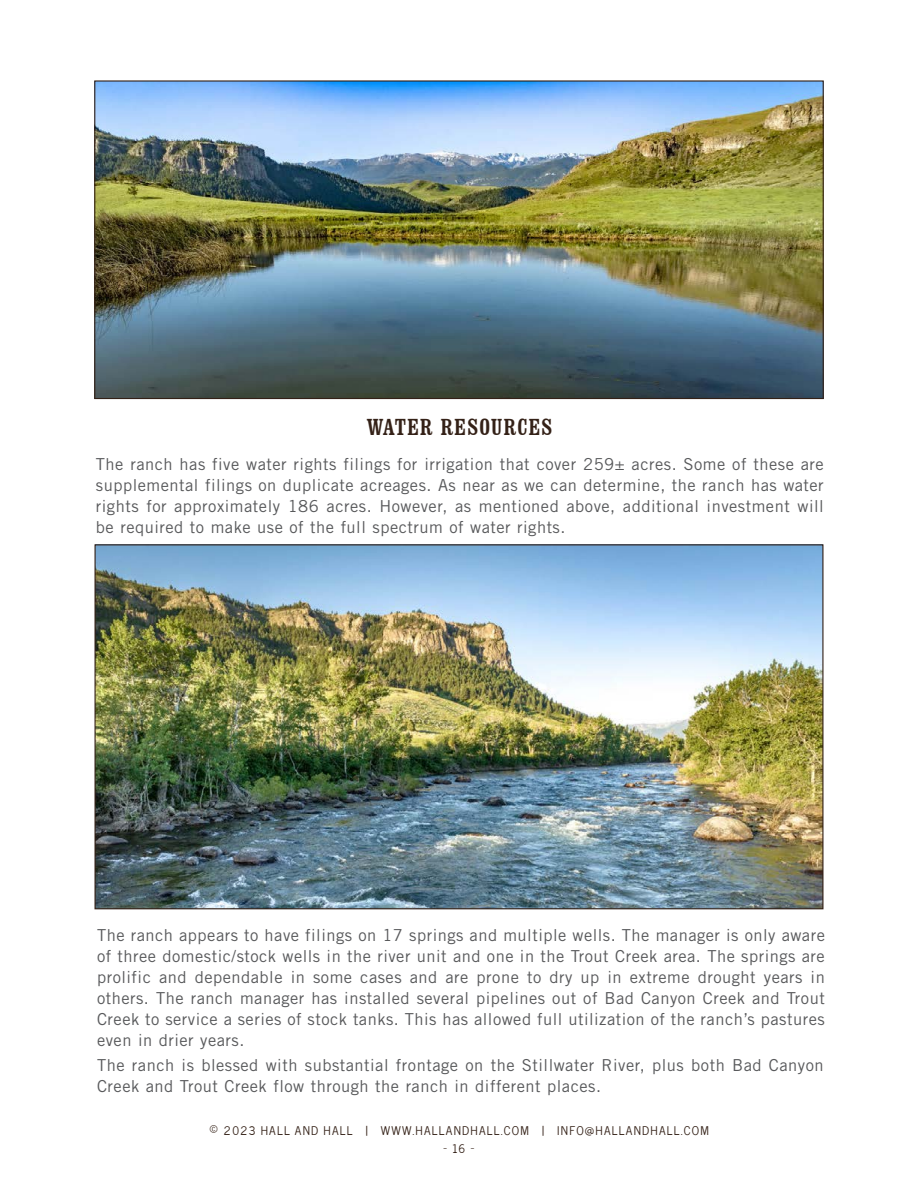
<style>
.page{position:relative;width:918px;height:1188px;background:#fff}
.page>*{position:absolute;margin:0;border:0;box-sizing:border-box;transform-origin:0 0}
.t1{font:condensed 24px "Clarendon BT";letter-spacing:.04em;color:#342117}
.t2{font:16.5px/21px "Trade Gothic LT Std";letter-spacing:.03em;color:#58595b;text-align:justify}
.t3{font:12px "News Cycle";letter-spacing:.1em;color:#342117}
.s1{font-size:16.5px}
</style>
<div class="page">
<img style="left:96px;top:546px;width:726px;height:361px">
<img style="left:96px;top:82px;width:726px;height:315px">
<h1 class="t1" style="left:367px;top:412px;width:187px">WATER RESOURCES</h1>
<p class="t2" style="left:96px;top:453px;width:729px">The ranch has five water rights filings for irrigation that cover 259± acres. Some of these are supplemental filings on duplicate acreages. As near as we can determine, the ranch has water rights for approximately 186 acres. However, as mentioned above, additional investment will be required to make use of the full spectrum of water rights.</p>
<p class="t2" style="left:97px;top:924px;width:729px">The ranch appears to have filings on 17 springs and multiple wells. The manager is only aware of three domestic/stock wells in the river unit and one in the Trout Creek area. The springs are prolific and dependable in some cases and are prone to dry up in extreme drought years in others. The ranch manager has installed several pipelines out of Bad Canyon Creek and Trout Creek to service a series of stock tanks. This has allowed full utilization of the ranch’s pastures even in drier years.</p>
<p class="t2" style="left:97px;top:1055px;width:728px">The ranch is blessed with substantial frontage on the Stillwater River, plus both Bad Canyon<br>Creek and Trout Creek flow through the ranch in different places.</p>
<p class="t3" style="left:209px;top:1120px;width:501px"><span class="s1">©</span> 2023 HALL AND HALL | WWW.HALLANDHALL.COM | INFO@HALLANDHALL.COM</p>
<p class="t3" style="left:443px;top:1138px;width:32px">— 16 –</p>
</div>
